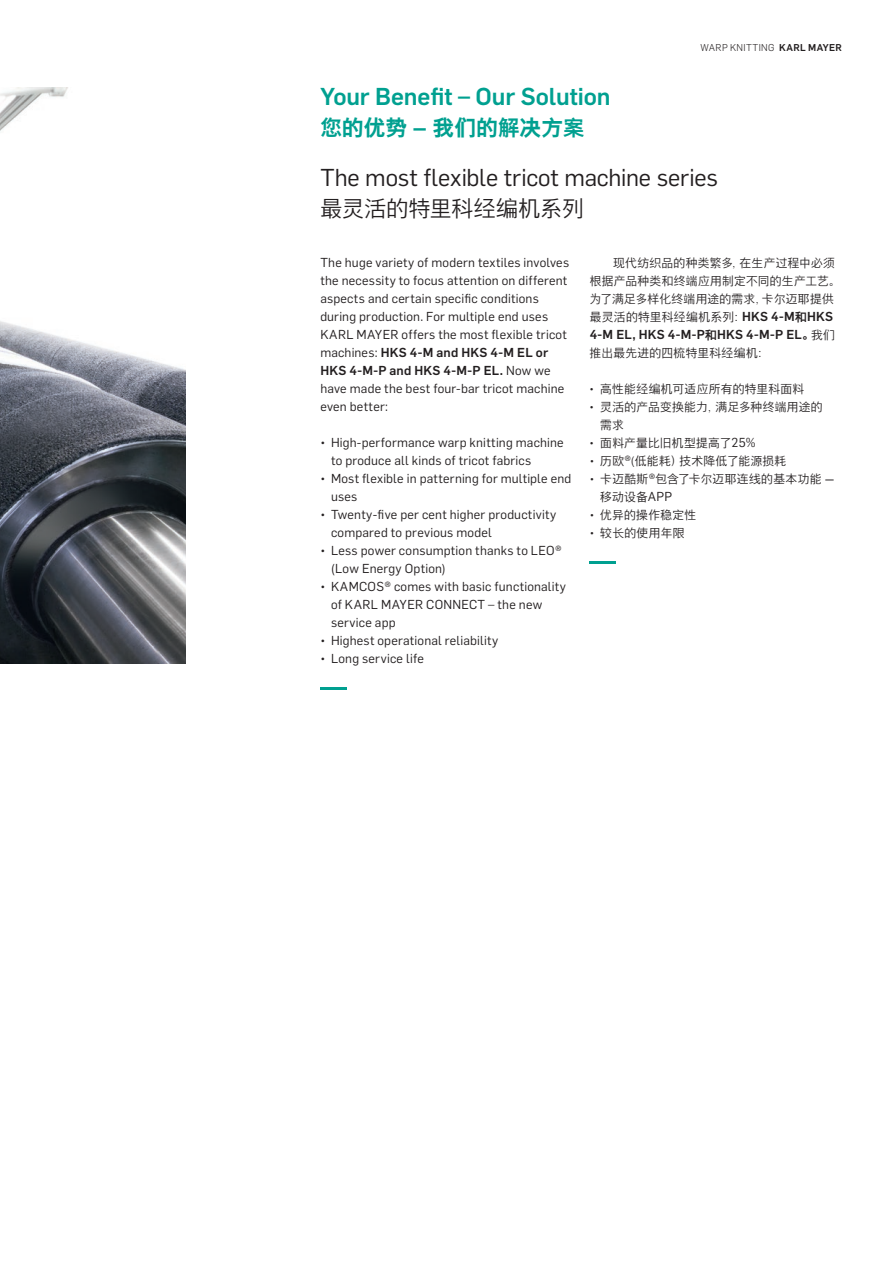
<style>
.page{position:relative;width:893px;height:1263px;background:#fff}
.page>*{position:absolute;margin:0;border:0;box-sizing:border-box;transform-origin:0 0}
.t1{font:24px "Flama";letter-spacing:-.005em;color:#231f20}
.t2{font:500 24px "Flama";letter-spacing:-.005em;color:#00a090}
.t3{font:700 21.75px "Nimbus Sans CHS";color:#00a090}
.t4{font:300 21.75px "Nimbus Sans CHS";letter-spacing:.01em;color:#231f20}
.t5{font:12.75px/18px "Flama";letter-spacing:.015em;color:#231f20}
.t6{font:500 12.75px "Flama";letter-spacing:.02em;color:#231f20}
.t7{font:300 11.7px/18px "Nimbus Sans CHS";letter-spacing:.03em;color:#231f20}
.t8{font:300 9.75px "Flama";letter-spacing:.04em;color:#231f20}
.t9{font:500 9.75px "Flama";color:#231f20}
.s1{font-weight:500}
.s2{font-family:"Flama";font-weight:500;font-size:12.75px}
.s3{font-family:"Nimbus Sans CHS";font-size:11.7px}
.s4{font-family:"Nimbus Sans CHS";font-weight:300;font-size:11.7px}
.s5{font-family:"Flama";font-weight:400}
.s6{font-family:"Flama";font-weight:400;font-size:12.75px}
</style>
<div class="page">
<hr style="left:320px;top:687px;width:27px;height:3px;background:#00a090">
<hr style="left:590px;top:561px;width:26px;height:3px;background:#00a090">
<img style="left:0;top:87px;width:186px;height:576px">
<p class="t8" style="left:701px;top:40px;width:94px">WARP KNITTING <span class="s1">Karl</span></p>
<p class="t9" style="left:808px;top:40px;width:16px">Mayer</p>
<h1 class="t2" style="left:320px;top:78px;width:292px">Your Benefit – Our Solution</h1>
<h2 class="t3" style="left:320px;top:114px;width:266px">您的优势 – 我们的解决方案</h2>
<h1 class="t1" style="left:320px;top:159px;width:399px">The most flexible tricot machine series</h1>
<h2 class="t4" style="left:320px;top:196px;width:265px">最灵活的特里科经编机系列</h2>
<p class="t5" style="left:320px;top:253px;width:250px">The huge variety of modern textiles involves the necessity to focus attention on different aspects and certain specific conditions during production. For multiple end uses Karl Mayer offers the most flexible tricot machines: <span class="s1">HKS 4-M and HKS 4-M EL or HKS 4-M-P and HKS 4-M-P EL.</span> Now we have made the best four-bar tricot machine even better:</p>
<p class="t5" style="left:331px;top:433px;width:234px;text-indent:-11px">• High-performance warp knitting machine to produce all kinds of tricot fabrics</p>
<p class="t5" style="left:331px;top:469px;width:242px;text-indent:-11px">• Most flexible in patterning for multiple end uses</p>
<p class="t5" style="left:331px;top:505px;width:227px;text-indent:-11px">• Twenty-five per cent higher productivity compared to previous model</p>
<p class="t5" style="left:331px;top:541px;width:232px;text-indent:-11px">• Less power consumption thanks to LEO® (Low Energy Option)</p>
<p class="t5" style="left:331px;top:577px;width:237px;text-indent:-11px">• KAMCOS® comes with basic functionality of KARL</p>
<p class="t5" style="left:381px;top:595px;width:20px">MAYER</p>
<p class="t5" style="left:426px;top:595px;width:118px">CONNECT – the new</p>
<p class="t5" style="left:331px;top:613px;width:66px">service app</p>
<p class="t5" style="left:320px;top:631px;width:179px">• Highest operational reliability</p>
<p class="t5" style="left:320px;top:649px;width:105px">• Long service life</p>
<p class="t7" style="left:590px;top:254px;width:253px;text-indent:24px">现代纺织品的种类繁多，在生产过程中必须根据产品种类和终端应用制定不同的生产工艺。为了满足多样化终端用途的需求，卡尔迈耶提供最灵活的特里科经编机系列：<span class="s2">HKS 4-M</span><span class="s1">和</span><span class="s2">HKS</span></p>
<p class="t6" style="left:590px;top:325px;width:247px">4-M EL, HKS 4-M-P<span class="s3">和</span>HKS 4-M-P EL<span class="s3">。</span><span class="s4">我们</span></p>
<p class="t7" style="left:590px;top:344px;width:181px">推出最先进的四梳特里科经编机：</p>
<p class="t7" style="left:590px;top:380px;width:216px"><span class="s5">•</span> 高性能经编机可适应所有的特里科面料</p>
<p class="t7" style="left:600px;top:398px;width:224px;text-indent:-11px"><span class="s5">•</span> 灵活的产品变换能力，满足多种终端用途的需求</p>
<p class="t7" style="left:590px;top:434px;width:167px"><span class="s5">•</span> 面料产量比旧机型提高了<span class="s6">25%</span></p>
<p class="t7" style="left:590px;top:452px;width:198px"><span class="s5">•</span> 历欧<span class="s6">®</span>(低能耗）技术降低了能源损耗</p>
<p class="t7" style="left:600px;top:470px;width:235px;text-indent:-11px"><span class="s5">•</span> 卡迈酷斯<span class="s6">®</span>包含了卡尔迈耶连线的基本功能 —移动设备<span class="s6">APP</span></p>
<p class="t7" style="left:590px;top:506px;width:108px"><span class="s5">•</span> 优异的操作稳定性</p>
<p class="t7" style="left:590px;top:524px;width:96px"><span class="s5">•</span> 较长的使用年限</p>
</div>
